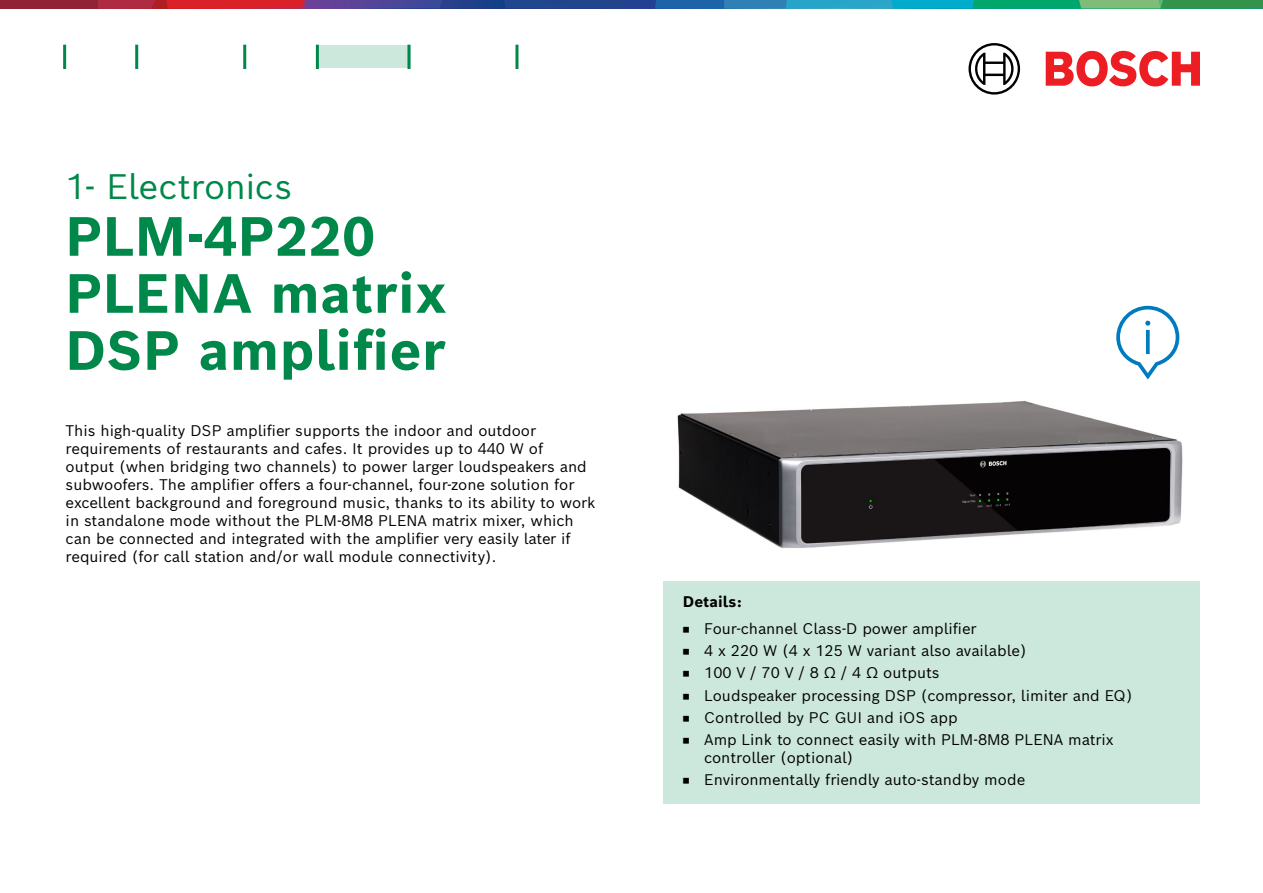
<style>
.page{position:relative;width:1263px;height:893px;background:#fff}
.page>*{position:absolute;margin:0;border:0;box-sizing:border-box;transform-origin:0 0}
.t1{font:700 54px/57px "Bosch Sans";letter-spacing:.01em;color:#00884a}
.t2{font:34.5px "Bosch Sans";letter-spacing:-.01em;color:#00884a}
.t3{font:15px/18px "Bosch Sans";color:#000}
.s1{font-weight:700}
.s2{font-size:13.5px}
</style>
<div class="page">
<div style="left:663px;top:581px;width:536px;height:223px;background:#cce7db"></div>
<img style="left:677px;top:379px;width:506px;height:169px">
<svg style="left:1116px;top:306px;width:63px;height:73px"></svg>
<div style="left:0;top:0;width:97px;height:9px;background:#902336"></div>
<svg style="left:97px;top:0;width:1166px;height:9px;background:#486b80"></svg>
<svg style="left:1046px;top:51px;width:154px;height:35px"></svg>
<svg style="left:968px;top:43px;width:52px;height:52px"></svg>
<div style="left:317px;top:45px;width:93px;height:22px;background:#cce7db"></div>
<hr style="left:135px;top:45px;width:3px;height:24px;background:#00884a">
<hr style="left:316px;top:45px;width:3px;height:24px;background:#00884a">
<hr style="left:243px;top:45px;width:3px;height:24px;background:#00884a">
<hr style="left:63px;top:45px;width:3px;height:24px;background:#00884a">
<hr style="left:407px;top:45px;width:3px;height:24px;background:#00884a">
<hr style="left:515px;top:45px;width:3px;height:24px;background:#00884a">
<h2 class="t2" style="left:65px;top:157px;width:229px">1- Electronics</h2>
<h1 class="t1" style="left:65px;top:203px;width:383px">PLM-4P220<br>PLENA matrix<br>DSP amplifier</h1>
<p class="t3" style="left:66px;top:420px;width:531px">This high-quality DSP amplifier supports the indoor and outdoor requirements of restaurants and cafes. It provides up to 440 W of output (when bridging two channels) to power larger loudspeakers and subwoofers. The amplifier offers a four-channel, four-zone solution for excellent background and foreground music, thanks to its ability to work in standalone mode without the PLM-8M8 PLENA matrix mixer, which can be connected and integrated with the amplifier very easily later if required (for call station and/or wall module connectivity).</p>
<p class="t3" style="left:683px;top:587px;width:295px;line-height:26.5px"><span class="s1">Details:<br></span><span class="s2">◾</span> Four‑channel Class-D power amplifier</p>
<p class="t3" style="left:683px;top:638px;width:451px;line-height:22.2px"><span class="s2">◾</span> 4 x 220 W (4 x 125 W variant also available)<br><span class="s2">◾</span> 100 V / 70 V / 8 Ω / 4 Ω outputs<br><span class="s2">◾</span> Loudspeaker processing DSP (compressor, limiter and EQ) <span class="s2">◾</span> Controlled by PC GUI and iOS app<br><span class="s2">◾</span> Amp Link to connect easily with PLM-8M8 PLENA matrix</p>
<p class="t3" style="left:683px;top:745px;width:344px;line-height:22.2px;text-indent:21px">controller (optional)<br><span class="s2">◾</span> Environmentally friendly auto-standby mode</p>
</div>
